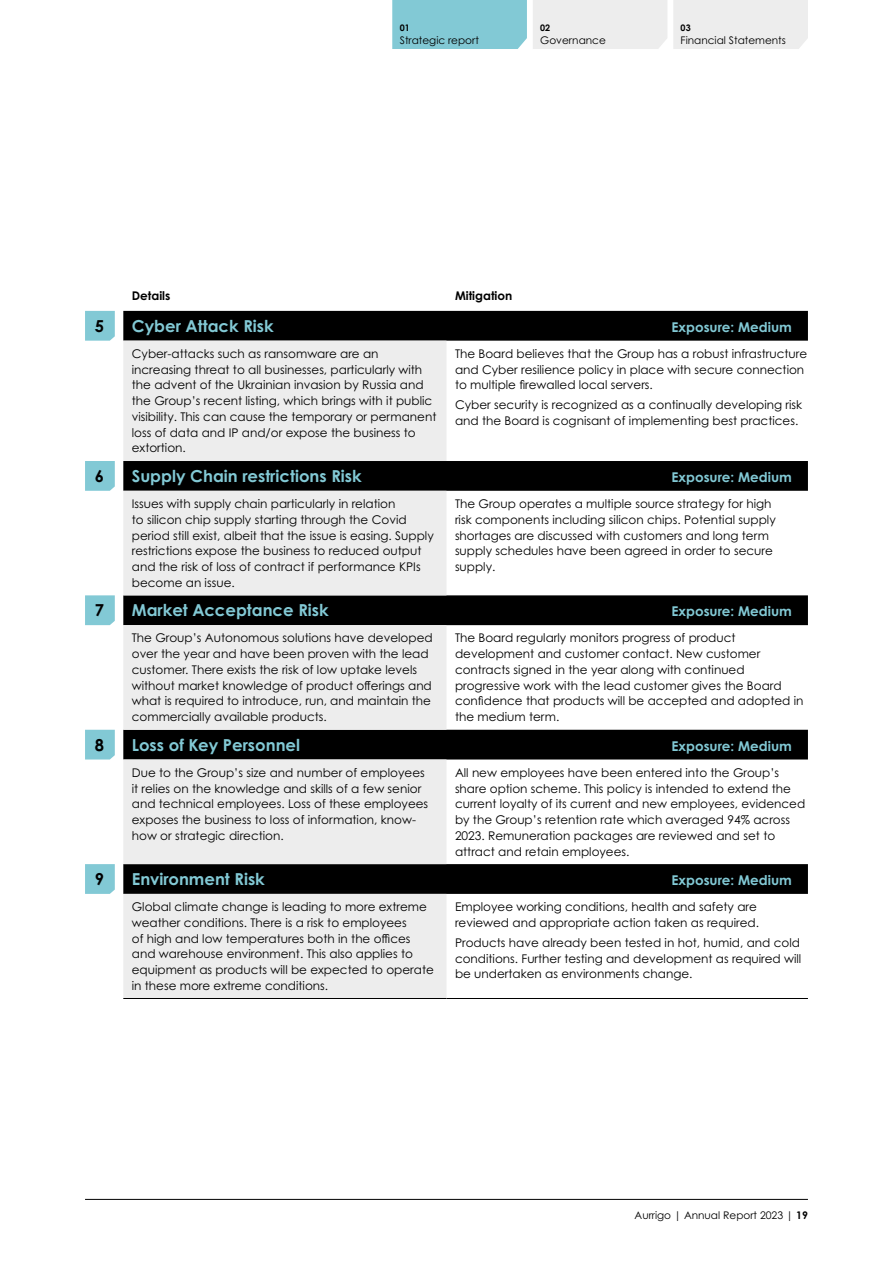
<style>
.page{position:relative;width:893px;height:1263px;background:#fff}
.page>*{position:absolute;margin:0;border:0;box-sizing:border-box;transform-origin:0 0}
.t1{font:700 16.5px "Century Gothic Pro";color:#82c9d5}
.t2{font:700 16.5px "Century Gothic Pro";color:#000}
.t3{font:700 13.5px "Century Gothic Pro";color:#82c9d5}
.t4{font:12px/15.8px "Century Gothic Pro";color:#000}
.t5{font:700 12px "Century Gothic Pro";color:#000}
.t6{font:10.5px "Century Gothic Pro";color:#000}
.t7{font:700 9px "Century Gothic Pro";color:#000}
.s1{font-weight:700}
</style>
<div class="page">
<hr style="left:85px;top:1199px;width:723px;height:1px;background:#000">
<div style="left:392px;top:0;width:135px;height:49px;background:#82c9d5"></div>
<div style="left:533px;top:0;width:134px;height:49px;background:#ededed"></div>
<div style="left:673px;top:0;width:135px;height:49px;background:#ededed"></div>
<svg style="left:123px;top:311px;width:685px;height:583px"></svg>
<svg style="left:123px;top:341px;width:323px;height:657px;background:#c2c2c2"></svg>
<hr style="left:123px;top:998px;width:323px;height:1px;background:#000">
<hr style="left:446px;top:998px;width:362px;height:1px;background:#000">
<svg style="left:85px;top:311px;width:30px;height:30px"></svg>
<svg style="left:85px;top:461px;width:30px;height:30px"></svg>
<svg style="left:85px;top:595px;width:30px;height:30px"></svg>
<svg style="left:85px;top:730px;width:30px;height:29px"></svg>
<svg style="left:85px;top:864px;width:30px;height:30px"></svg>
<p class="t7" style="left:400px;top:22px;width:12px">01</p>
<p class="t6" style="left:400px;top:34px;width:81px">Strategic report</p>
<p class="t7" style="left:540px;top:22px;width:12px">02</p>
<p class="t6" style="left:540px;top:34px;width:67px">Governance</p>
<p class="t7" style="left:681px;top:22px;width:12px">03</p>
<p class="t6" style="left:681px;top:34px;width:107px">Financial Statements</p>
<p class="t5" style="left:132px;top:288px;width:40px">Details</p>
<p class="t5" style="left:455px;top:288px;width:59px">Mitigation</p>
<h1 class="t2" style="left:95px;top:316px;width:11px">5</h1>
<h1 class="t1" style="left:132px;top:316px;width:143px">Cyber Attack Risk</h1>
<p class="t3" style="left:672px;top:318px;width:122px">Exposure: Medium</p>
<p class="t4" style="left:132px;top:346px;width:306px">Cyber-attacks such as ransomware are an increasing threat to all businesses, particularly with the advent of the Ukrainian invasion by Russia and the Group’s recent listing, which brings with it public visibility. This can cause the temporary or permanent loss of data and IP and/or expose the business to extortion.</p>
<p class="t4" style="left:455px;top:346px;width:354px">The Board believes that the Group has a robust infrastructure and Cyber resilience policy in place with secure connection to multiple firewalled local servers.</p>
<p class="t4" style="left:455px;top:397px;width:349px">Cyber security is recognized as a continually developing risk and the Board is cognisant of implementing best practices.</p>
<h1 class="t2" style="left:95px;top:466px;width:11px">6</h1>
<h1 class="t1" style="left:132px;top:466px;width:231px">Supply Chain restrictions Risk</h1>
<p class="t3" style="left:672px;top:469px;width:122px">Exposure: Medium</p>
<p class="t4" style="left:132px;top:496px;width:303px">Issues with supply chain particularly in relation<br>to silicon chip supply starting through the Covid period still exist, albeit that the issue is easing. Supply restrictions expose the business to reduced output and the risk of loss of contract if performance KPIs become an issue.</p>
<p class="t4" style="left:455px;top:496px;width:322px">The Group operates a multiple source strategy for high risk components including silicon chips. Potential supply shortages are discussed with customers and long term supply schedules have been agreed in order to secure supply.</p>
<h1 class="t2" style="left:95px;top:600px;width:11px">7</h1>
<h1 class="t1" style="left:132px;top:600px;width:198px">Market Acceptance Risk</h1>
<p class="t3" style="left:672px;top:603px;width:122px">Exposure: Medium</p>
<p class="t4" style="left:132px;top:630px;width:302px">The Group’s Autonomous solutions have developed over the year and have been proven with the lead customer. There exists the risk of low uptake levels without market knowledge of product offerings and what is required to introduce, run, and maintain the commercially available products.</p>
<p class="t4" style="left:455px;top:630px;width:350px">The Board regularly monitors progress of product development and customer contact. New customer contracts signed in the year along with continued progressive work with the lead customer gives the Board confidence that products will be accepted and adopted in the medium term.</p>
<h1 class="t2" style="left:95px;top:734px;width:11px">8</h1>
<h1 class="t1" style="left:132px;top:734px;width:170px">Loss of Key Personnel</h1>
<p class="t3" style="left:672px;top:737px;width:122px">Exposure: Medium</p>
<p class="t4" style="left:132px;top:764px;width:298px">Due to the Group’s size and number of employees it relies on the knowledge and skills of a few senior and technical employees. Loss of these employees exposes the business to loss of information, know&shy;how or strategic direction.</p>
<p class="t4" style="left:455px;top:764px;width:352px">All new employees have been entered into the Group’s share option scheme. This policy is intended to extend the current loyalty of its current and new employees, evidenced by the Group’s retention rate which averaged 94% across 2023. Remuneration packages are reviewed and set to attract and retain employees.</p>
<h1 class="t2" style="left:95px;top:869px;width:11px">9</h1>
<h1 class="t1" style="left:132px;top:869px;width:135px">Environment Risk</h1>
<p class="t3" style="left:672px;top:872px;width:122px">Exposure: Medium</p>
<p class="t4" style="left:132px;top:899px;width:304px">Global climate change is leading to more extreme weather conditions. There is a risk to employees<br>of high and low temperatures both in the offices and warehouse environment. This also applies to equipment as products will be expected to operate in these more extreme conditions.</p>
<p class="t4" style="left:455px;top:899px;width:306px">Employee working conditions, health and safety are reviewed and appropriate action taken as required.</p>
<p class="t4" style="left:455px;top:935px;width:348px;text-align:justify">Products have already been tested in hot, humid, and cold conditions. Further testing and development as required will be undertaken as environments change.</p>
<p class="t6" style="left:635px;top:1208px;width:175px">Aurrigo | Annual Report 2023 | <span class="s1">19</span></p>
</div>
